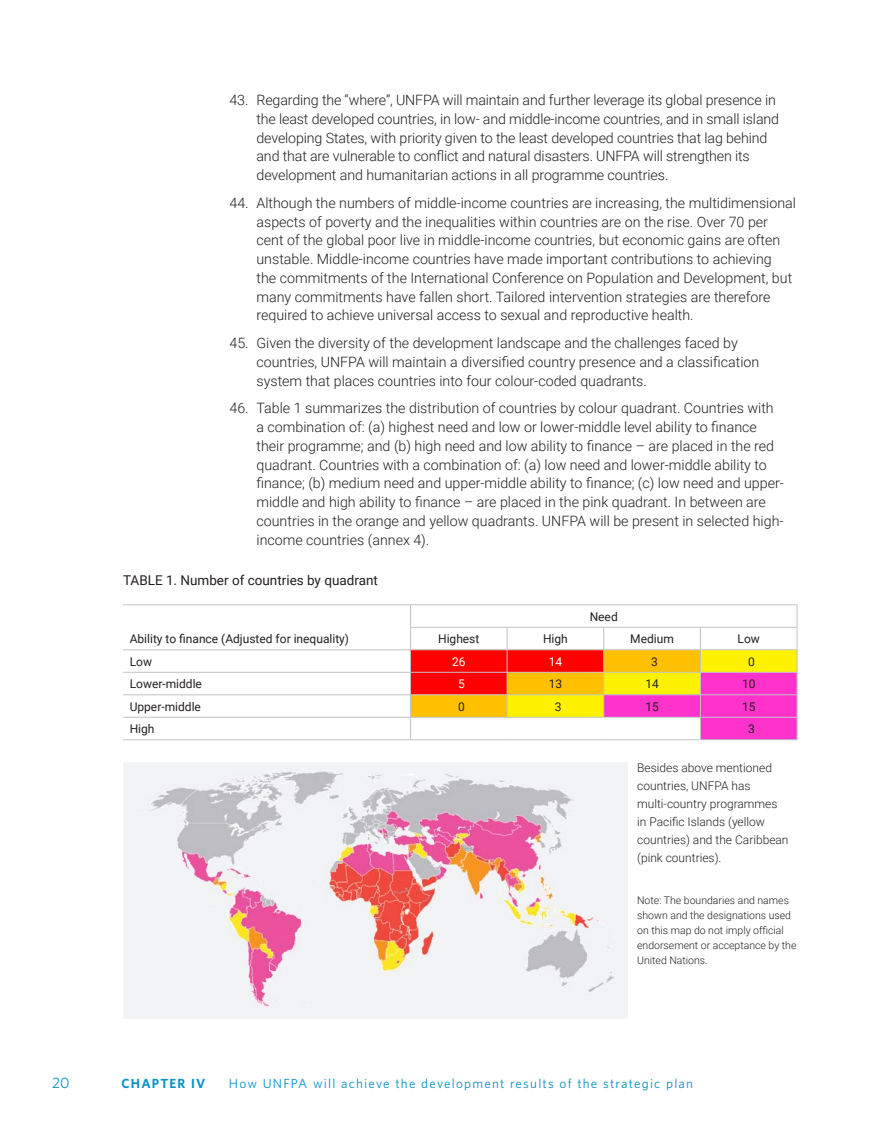
<style>
.page{position:relative;width:891px;height:1134px;background:#fff}
.page>*{position:absolute;margin:0;border:0;box-sizing:border-box;transform-origin:0 0}
.t1{font:300 14.25px/18.8px "Roboto";color:#231f20}
.Figure-Table_Title{font:13.5px "Roboto";color:#231f20}
.t2{font:13.5px "UNFPA Text";color:#0590c7}
.Num_1_para{font:300 12px/18px "Roboto";color:#231f20}
.t3{font:12px "Roboto";color:#231f20}
.folio_left_page{font:12px "UNFPA Text";letter-spacing:.1em;color:#0590c7}
.folio_left_page-2{font:700 12px "UNFPA";letter-spacing:.1em;color:#0590c7}
.t4{font:12px "Roboto";color:#fff}
.Num_1_para-2{font:300 10.5px/15px "Roboto";color:#231f20}
</style>
<div class="page">
<hr style="left:123px;top:605px;width:287px;height:1px;background:#c0c2c4">
<hr style="left:123px;top:650px;width:287px;height:1px;background:#c0c2c4">
<hr style="left:123px;top:672px;width:287px;height:1px;background:#c0c2c4">
<hr style="left:123px;top:695px;width:287px;height:1px;background:#c0c2c4">
<hr style="left:123px;top:717px;width:287px;height:1px;background:#c0c2c4">
<svg style="left:410px;top:605px;width:388px;height:135px"></svg>
<hr style="left:123px;top:740px;width:287px;height:1px;background:#c0c2c4">
<hr style="left:410px;top:740px;width:97px;height:1px;background:#c0c2c4">
<hr style="left:507px;top:740px;width:97px;height:1px;background:#c0c2c4">
<hr style="left:604px;top:740px;width:96px;height:1px;background:#c0c2c4">
<hr style="left:700px;top:740px;width:97px;height:1px;background:#c0c2c4">
<img style="left:123px;top:762px;width:505px;height:256px">
<p class="t1" style="left:256px;top:90px;width:524px;text-indent:-27px">43. Regarding the “where”, UNFPA will maintain and further leverage its global presence in the least developed countries, in low- and middle-income countries, and in small island developing States, with priority given to the least developed countries that lag behind and that are vulnerable to conflict and natural disasters. UNFPA will strengthen its development and humanitarian actions in all programme countries.</p>
<p class="t1" style="left:256px;top:193px;width:541px;text-indent:-27px">44. Although the numbers of middle-income countries are increasing, the multidimensional aspects of poverty and the inequalities within countries are on the rise. Over 70 per cent of the global poor live in middle-income countries, but economic gains are often unstable. Middle-income countries have made important contributions to achieving<br>the commitments of the International Conference on Population and Development, but many commitments have fallen short. Tailored intervention strategies are therefore required to achieve universal access to sexual and reproductive health.</p>
<p class="t1" style="left:256px;top:333px;width:504px;text-indent:-27px">45. Given the diversity of the development landscape and the challenges faced by countries, UNFPA will maintain a diversified country presence and a classification system that places countries into four colour-coded quadrants.</p>
<p class="t1" style="left:256px;top:398px;width:529px;text-indent:-27px">46. Table 1 summarizes the distribution of countries by colour quadrant. Countries with a combination of: (a) highest need and low or lower-middle level ability to finance their programme; and (b) high need and low ability to finance – are placed in the red quadrant. Countries with a combination of: (a) low need and lower-middle ability to finance; (b) medium need and upper-middle ability to finance; (c) low need and upper&shy;middle and high ability to finance – are placed in the pink quadrant. In between are countries in the orange and yellow quadrants. UNFPA will be present in selected high&shy;income countries (annex 4).</p>
<p class="Figure-Table_Title" style="left:123px;top:571px;width:256px">TABLE 1. Number of countries by quadrant</p>
<p class="t3" style="left:130px;top:630px;width:221px">Ability to finance (Adjusted for inequality)</p>
<p class="t3" style="left:590px;top:608px;width:30px">Need</p>
<p class="t3" style="left:438px;top:630px;width:43px">Highest</p>
<p class="t3" style="left:543px;top:630px;width:26px">High</p>
<p class="t3" style="left:630px;top:630px;width:45px">Medium</p>
<p class="t3" style="left:738px;top:630px;width:24px">Low</p>
<p class="t3" style="left:130px;top:653px;width:24px">Low</p>
<p class="t4" style="left:452px;top:653px;width:15px">26</p>
<p class="t4" style="left:549px;top:653px;width:15px">14</p>
<p class="t3" style="left:651px;top:653px;width:8px">3</p>
<p class="t3" style="left:748px;top:653px;width:8px">0</p>
<p class="t3" style="left:130px;top:675px;width:74px">Lower-middle</p>
<p class="t4" style="left:458px;top:675px;width:8px">5</p>
<p class="t3" style="left:549px;top:675px;width:15px">13</p>
<p class="t3" style="left:645px;top:675px;width:15px">14</p>
<p class="t3" style="left:742px;top:675px;width:15px">10</p>
<p class="t3" style="left:130px;top:698px;width:73px">Upper-middle</p>
<p class="t3" style="left:458px;top:698px;width:8px">0</p>
<p class="t3" style="left:555px;top:698px;width:8px">3</p>
<p class="t3" style="left:645px;top:698px;width:15px">15</p>
<p class="t3" style="left:742px;top:698px;width:15px">15</p>
<p class="t3" style="left:130px;top:720px;width:26px">High</p>
<p class="t3" style="left:748px;top:720px;width:8px">3</p>
<p class="Num_1_para" style="left:637px;top:758px;width:153px">Besides above mentioned countries, UNFPA has multi-country programmes in Pacific Islands (yellow countries) and the Caribbean (pink countries).</p>
<p class="Num_1_para-2" style="left:637px;top:892px;width:161px">Note: The boundaries and names shown and the designations used on this map do not imply official endorsement or acceptance by the<br>United Nations.</p>
<p class="t2" style="left:52px;top:1074px;width:19px">20</p>
<p class="folio_left_page-2" style="left:122px;top:1076px;width:85px">CHAPTER IV</p>
<p class="folio_left_page" style="left:229px;top:1076px;width:466px">How UNFPA will achieve the development results of the strategic plan</p>
</div>
